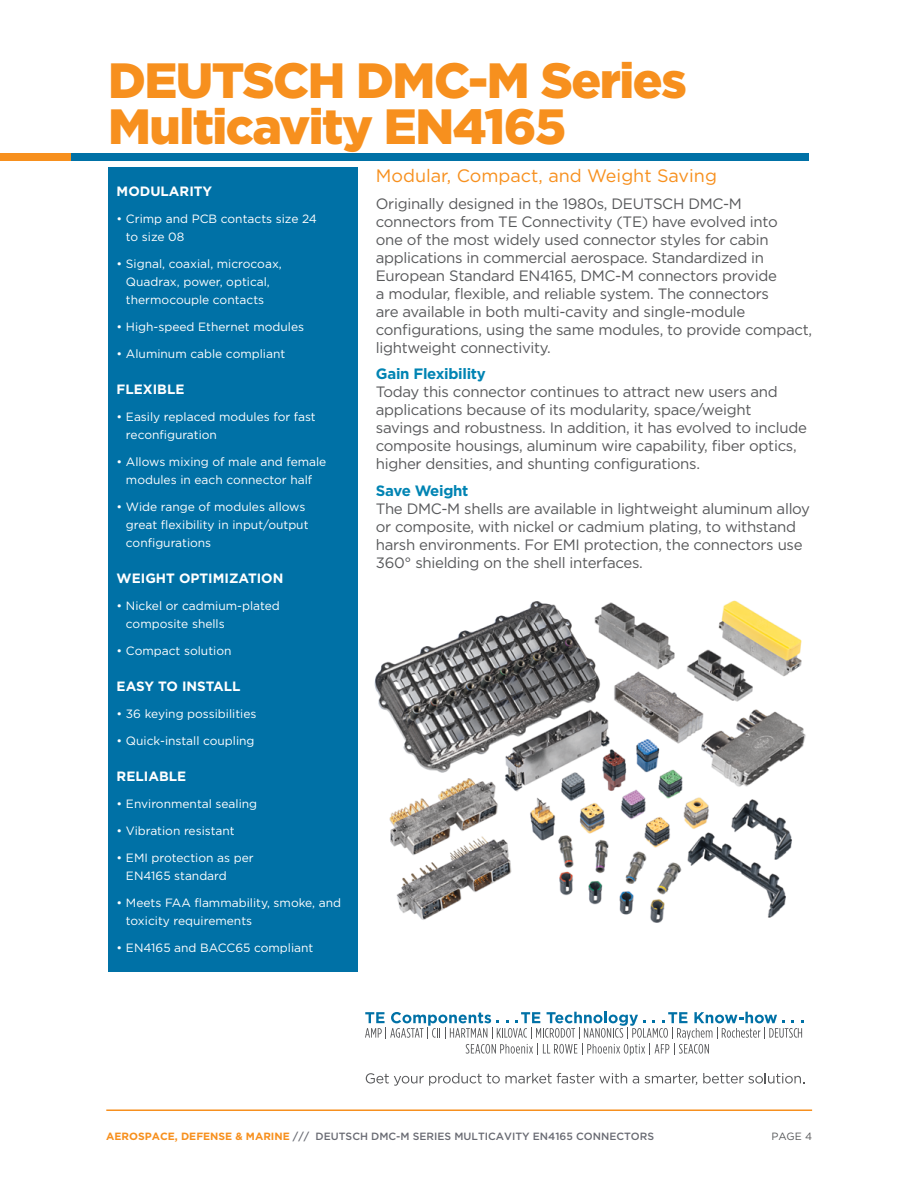
<style>
.page{position:relative;width:918px;height:1188px;background:#fff}
.page>*{position:absolute;margin:0;border:0;box-sizing:border-box;transform-origin:0 0}
.LS_Headline_Simple_C{font:900 49.5px/46.5px "Gotham";letter-spacing:-.03em;color:#f7901e}
.t1{font:18px "Gotham";color:#f7901e}
._8pt_text{font:15px/18px "Gotham";letter-spacing:-.02em;color:#58595b}
._8pt_text-2{font:700 15px "Gotham";letter-spacing:-.02em;color:#0084b3}
.t2{font:700 13.5px "Gotham";color:#fff}
.t3{font:12px/18px "Gotham";color:#fff}
.t4{font:500 10.5px "Gotham";color:#696b73}
.t5{font:10.5px "Gotham";color:#58595b}
.s1{font-weight:700;color:#f7901e}
</style>
<div class="page">
<hr style="left:106px;top:1109px;width:706px;height:2px;background:#f7901e">
<div style="left:108px;top:168px;width:249px;height:804px;background:#0071a6"></div>
<div style="left:71px;top:153px;width:738px;height:7px;background:#0071a6"></div>
<div style="left:0;top:153px;width:71px;height:7px;background:#f7901e"></div>
<img style="left:374px;top:600px;width:432px;height:323px">
<svg style="left:365px;top:1012px;width:438px;height:43px"></svg>
<svg style="left:366px;top:1073px;width:134px;height:13px"></svg>
<svg style="left:506px;top:1073px;width:121px;height:11px"></svg>
<svg style="left:633px;top:1074px;width:64px;height:11px"></svg>
<svg style="left:703px;top:1073px;width:101px;height:11px"></svg>
<p class="LS_Headline_Simple_C" style="left:108px;top:56px;width:580px">DEUTSCH DMC-M Series<br>Multicavity EN4165</p>
<p class="t2" style="left:117px;top:182px;width:97px">MODULARITY</p>
<p class="t3" style="left:126px;top:209px;width:193px;text-indent:-9px">• Crimp and PCB contacts size 24 to size 08</p>
<p class="t3" style="left:126px;top:254px;width:157px;text-indent:-9px">• Signal, coaxial, microcoax,<br>Quadrax, power, optical, thermocouple contacts</p>
<p class="t3" style="left:117px;top:317px;width:189px">• High-speed Ethernet modules</p>
<p class="t3" style="left:117px;top:344px;width:170px">• Aluminum cable compliant</p>
<p class="t2" style="left:117px;top:380px;width:69px">FLEXIBLE</p>
<p class="t3" style="left:126px;top:407px;width:191px;text-indent:-9px">• Easily replaced modules for fast reconfiguration</p>
<p class="t3" style="left:117px;top:452px;width:211px;text-align:center">• Allows mixing of male and female modules in each connector half</p>
<p class="t3" style="left:126px;top:497px;width:184px;text-indent:-9px">• Wide range of modules allows great flexibility in input/output configurations</p>
<p class="t2" style="left:117px;top:569px;width:168px">WEIGHT OPTIMIZATION</p>
<p class="t3" style="left:126px;top:596px;width:155px;text-indent:-9px">• Nickel or cadmium-plated composite shells</p>
<p class="t3" style="left:117px;top:641px;width:116px">• Compact solution</p>
<p class="t2" style="left:117px;top:677px;width:125px">EASY TO INSTALL</p>
<p class="t3" style="left:117px;top:704px;width:141px">• 36 keying possibilities</p>
<p class="t3" style="left:117px;top:731px;width:139px">• Quick-install coupling</p>
<p class="t2" style="left:117px;top:767px;width:71px">RELIABLE</p>
<p class="t3" style="left:117px;top:794px;width:142px">• Environmental sealing</p>
<p class="t3" style="left:117px;top:821px;width:120px">• Vibration resistant</p>
<p class="t3" style="left:126px;top:848px;width:129px;text-indent:-9px">• EMI protection as per<br>EN4165 standard</p>
<p class="t3" style="left:126px;top:893px;width:217px;text-indent:-9px">• Meets FAA flammability, smoke, and toxicity requirements</p>
<p class="t3" style="left:117px;top:938px;width:198px">• EN4165 and BACC65 compliant</p>
<p class="t1" style="left:376px;top:164px;width:343px">Modular, Compact, and Weight Saving</p>
<p class="_8pt_text" style="left:376px;top:194px;width:438px">Originally designed in the 1980s, DEUTSCH DMC-M connectors from TE Connectivity (TE) have evolved into<br>one of the most widely used connector styles for cabin applications in commercial aerospace. Standardized in European Standard EN4165, DMC-M connectors provide<br>a modular, flexible, and reliable system. The connectors<br>are available in both multi-cavity and single-module configurations, using the same modules, to provide compact, lightweight connectivity.</p>
<p class="_8pt_text-2" style="left:376px;top:364px;width:112px">Gain Flexibility</p>
<p class="_8pt_text" style="left:376px;top:383px;width:433px">Today this connector continues to attract new users and applications because of its modularity, space/weight savings and robustness. In addition, it has evolved to include composite housings, aluminum wire capability, fiber optics, higher densities, and shunting configurations.</p>
<p class="_8pt_text-2" style="left:376px;top:481px;width:94px">Save Weight</p>
<p class="_8pt_text" style="left:376px;top:499px;width:436px">The DMC-M shells are available in lightweight aluminum alloy or composite, with nickel or cadmium plating, to withstand harsh environments. For EMI protection, the connectors use 360° shielding on the shell interfaces.</p>
<p class="t4" style="left:106px;top:1129px;width:549px"><span class="s1">AEROSPACE, DEFENSE &amp; MARINE</span> /// DEUTSCH DMC-M SERIES MULTICAVITY EN4165 CONNECTORS</p>
<p class="t5" style="left:771px;top:1129px;width:42px">PAGE 4</p>
</div>
